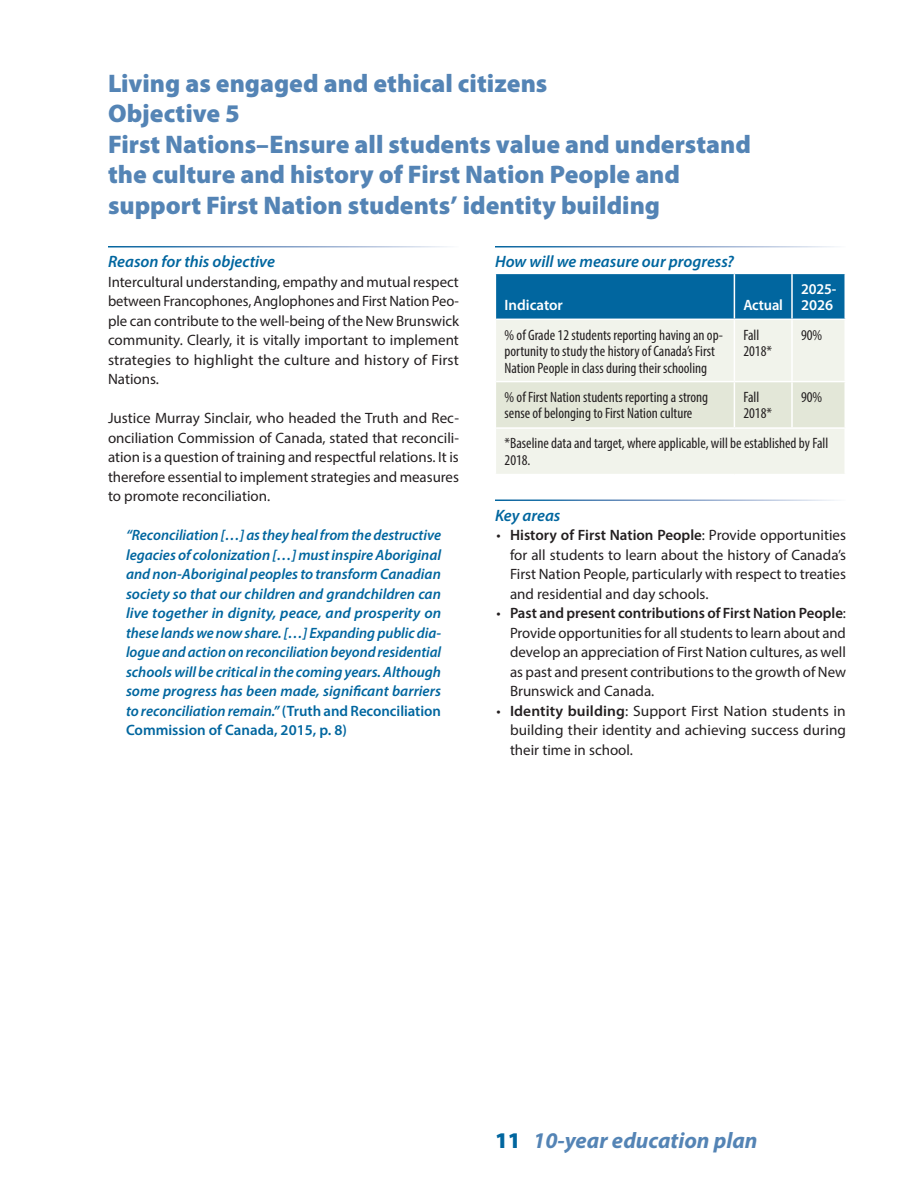
<style>
.page{position:relative;width:918px;height:1188px;background:#fff}
.page>*{position:absolute;margin:0;border:0;box-sizing:border-box;transform-origin:0 0}
.Heading_2{font:900 25.5px/30.6px "Myriad Pro";color:#5484b5}
.t1{font:italic 700 22.5px "Myriad Pro";color:#5484b5}
.Heading_3{font:italic 600 16.5px "Myriad Pro";color:#01669f}
.text{font:15px/19.5px "Myriad Pro";color:#231f20;text-align:justify}
.quote{font:italic 600 15px/19.5px "Myriad Pro";color:#01669f;text-align:justify}
.table_text{font:condensed 15px/16.5px "Myriad Pro";color:#231f20}
.table_head{font:600 15px/16.5px "Myriad Pro";color:#fff}
.s1{font-style:normal}
.s2{font-weight:600}
.s3{font-weight:900;font-style:normal;color:#01669f}
</style>
<div class="page">
<div style="left:496px;top:274px;width:348px;height:45px;background:#01669f"></div>
<div style="left:496px;top:320px;width:348px;height:154px;background:#f1f3eb"></div>
<div style="left:496px;top:382px;width:348px;height:45px;background:#e3e7d8"></div>
<hr style="left:734px;top:274px;width:1px;height:45px;background:#fff">
<hr style="left:791px;top:274px;width:2px;height:45px;background:#fff">
<hr style="left:734px;top:320px;width:1px;height:61px;background:#fff">
<hr style="left:791px;top:320px;width:2px;height:61px;background:#fff">
<hr style="left:496px;top:381px;width:238px;height:1px;background:#fff">
<hr style="left:734px;top:381px;width:58px;height:1px;background:#fff">
<hr style="left:734px;top:382px;width:1px;height:45px;background:#fff">
<hr style="left:792px;top:381px;width:54px;height:1px;background:#fff">
<hr style="left:791px;top:382px;width:2px;height:45px;background:#fff">
<hr style="left:496px;top:427px;width:238px;height:2px;background:#fff">
<hr style="left:734px;top:427px;width:58px;height:2px;background:#fff">
<hr style="left:792px;top:427px;width:54px;height:2px;background:#fff">
<h2 class="Heading_2" style="left:108px;top:67px;width:644px">Living as engaged and ethical citizens<br>Objective 5<br>First Nations–Ensure all students value and understand the culture and history of First Nation People and support First Nation students’ identity building</h2>
<h3 class="Heading_3" style="left:108px;top:251px;width:168px">Reason for this objective</h3>
<p class="text" style="left:108px;top:271px;width:353px">Intercultural understanding, empathy and mutual respect between Francophones, Anglophones and First Nation Peo&shy;ple can contribute to the well-being of the New Brunswick community. Clearly, it is vitally important to implement strategies to highlight the culture and history of First Nations.</p>
<p class="text" style="left:108px;top:408px;width:353px">Justice Murray Sinclair, who headed the Truth and Rec&shy;onciliation Commission of Canada, stated that reconcili&shy;ation is a question of training and respectful relations. It is therefore essential to implement strategies and measures to promote reconciliation.</p>
<p class="quote" style="left:126px;top:525px;width:317px">“Reconciliation […] as they heal from the destructive legacies of colonization […] must inspire Aboriginal and non-Aboriginal peoples to transform Canadian society so that our children and grandchildren can live together in dignity, peace, and prosperity on these lands we now share. […] Expanding public dia&shy;logue and action on reconciliation beyond residential schools will be critical in the coming years. Although some progress has been made, significant barriers to reconciliation remain.” <span class="s1">(Truth and Reconciliation Commission of Canada, 2015, p. 8)</span></p>
<h3 class="Heading_3" style="left:495px;top:251px;width:241px">How will we measure our progress?</h3>
<p class="table_head" style="left:505px;top:297px;width:60px">Indicator</p>
<p class="table_head" style="left:743px;top:297px;width:41px">Actual</p>
<p class="table_head" style="left:801px;top:280px;width:37px">2025-<br>2026</p>
<p class="table_text" style="left:505px;top:326px;width:220px">% of Grade 12 students reporting having an op&shy;portunity to study the history of Canada’s First<br>Nation People in class during their schooling</p>
<p class="table_text" style="left:743px;top:326px;width:30px">Fall<br>2018*</p>
<p class="table_text" style="left:801px;top:326px;width:23px">90%</p>
<p class="table_text" style="left:505px;top:388px;width:205px">% of First Nation students reporting a strong sense of belonging to First Nation culture</p>
<p class="table_text" style="left:743px;top:388px;width:30px">Fall<br>2018*</p>
<p class="table_text" style="left:801px;top:388px;width:23px">90%</p>
<p class="table_text" style="left:505px;top:435px;width:325px">*Baseline data and target, where applicable, will be established by Fall<br>2018.</p>
<h3 class="Heading_3" style="left:495px;top:504px;width:67px">Key areas</h3>
<p class="text" style="left:510px;top:525px;width:338px;text-indent:-14px">• <span class="s2">History of First Nation People</span>: Provide opportunities for all students to learn about the history of Canada’s First Nation People, particularly with respect to treaties and residential and day schools.</p>
<p class="text" style="left:510px;top:603px;width:338px;text-indent:-14px">• <span class="s2">Past and present contributions of First Nation People</span>:<br>Provide opportunities for all students to learn about and develop an appreciation of First Nation cultures, as well as past and present contributions to the growth of New Brunswick and Canada.</p>
<p class="text" style="left:510px;top:700px;width:338px;text-indent:-14px">• <span class="s2">Identity building</span>: Support First Nation students in building their identity and achieving success during their time in school.</p>
<h2 class="t1" style="left:495px;top:1125px;width:264px"><span class="s3">11</span> 10-year education plan</h2>
</div>
